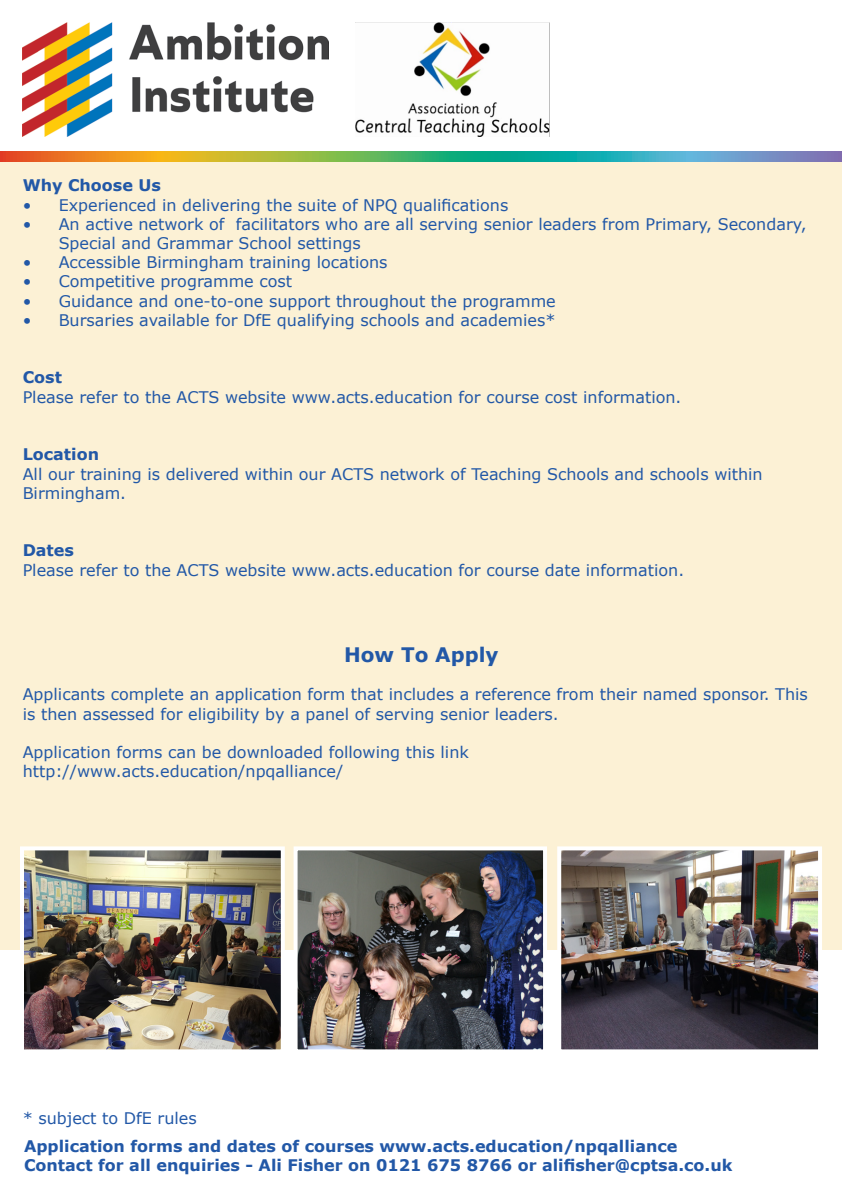
<style>
.page{position:relative;width:842px;height:1191px;background:#fff}
.page>*{position:absolute;margin:0;border:0;box-sizing:border-box;transform-origin:0 0}
.t1{font:700 20px "Verdana";color:#2258a7}
.t2{font:16px/19.2px "Verdana";color:#2258a7}
.t3{font:700 16px "Verdana";color:#2258a7}
</style>
<div class="page">
<div style="left:0;top:152px;width:842px;height:798px;background:#fcf1d5"></div>
<svg style="left:0;top:152px;width:842px;height:10px;background:#7ba271"></svg>
<img style="left:25px;top:851px;width:255px;height:197px">
<div style="left:20px;top:846px;width:265px;height:207px;border:4px solid #fff"></div>
<img style="left:299px;top:851px;width:243px;height:197px">
<div style="left:294px;top:846px;width:253px;height:207px;border:4px solid #fff"></div>
<img style="left:562px;top:851px;width:255px;height:197px">
<div style="left:557px;top:846px;width:265px;height:207px;border:4px solid #fff"></div>
<img style="left:23px;top:23px;width:305px;height:113px">
<img style="left:356px;top:23px;width:194px;height:113px">
<p class="t3" style="left:23px;top:174px;width:140px">Why Choose Us</p>
<p class="t2" style="left:23px;top:195px;width:487px">• Experienced in delivering the suite of NPQ qualifications</p>
<p class="t2" style="left:59px;top:214px;width:749px;text-indent:-36px">• An active network of facilitators who are all serving senior leaders from Primary, Secondary,<br>Special and Grammar School settings</p>
<p class="t2" style="left:23px;top:253px;width:366px">• Accessible Birmingham training locations</p>
<p class="t2" style="left:23px;top:272px;width:271px">• Competitive programme cost</p>
<p class="t2" style="left:23px;top:291px;width:535px">• Guidance and one-to-one support throughout the programme</p>
<p class="t2" style="left:23px;top:310px;width:534px">• Bursaries available for DfE qualifying schools and academies*</p>
<p class="t3" style="left:23px;top:366px;width:41px">Cost</p>
<p class="t2" style="left:23px;top:387px;width:660px">Please refer to the ACTS website www.acts.education for course cost information.</p>
<p class="t3" style="left:23px;top:443px;width:78px">Location</p>
<p class="t2" style="left:23px;top:464px;width:741px">All our training is delivered within our ACTS network of Teaching Schools and schools within<br>Birmingham.</p>
<p class="t3" style="left:23px;top:539px;width:53px">Dates</p>
<p class="t2" style="left:23px;top:560px;width:663px">Please refer to the ACTS website www.acts.education for course date information.</p>
<p class="t1" style="left:344px;top:640px;width:156px">How To Apply</p>
<p class="t2" style="left:23px;top:685px;width:787px">Applicants complete an application form that includes a reference from their named sponsor. This is then assessed for eligibility by a panel of serving senior leaders.</p>
<p class="t2" style="left:23px;top:742px;width:448px">Application forms can be downloaded following this link</p>
<p class="t2" style="left:23px;top:761px;width:322px">http://www.acts.education/npqalliance/</p>
<p class="t2" style="left:23px;top:1108px;width:176px">* subject to DfE rules</p>
<p class="t3" style="left:24px;top:1135px;width:655px">Application forms and dates of courses www.acts.education/npqalliance</p>
<p class="t3" style="left:24px;top:1154px;width:710px">Contact for all enquiries - Ali Fisher on 0121 675 8766 or alifisher@cptsa.co.uk</p>
</div>
